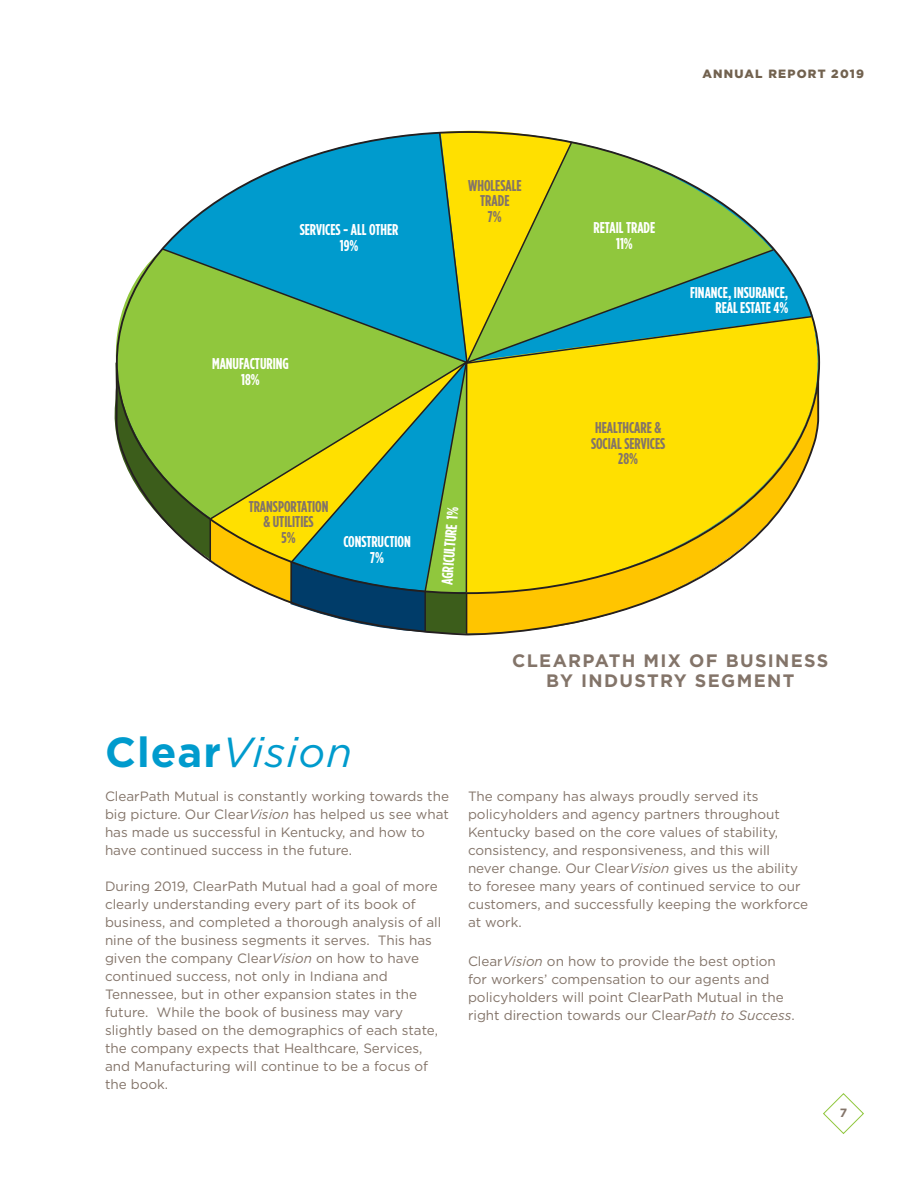
<style>
.page{position:relative;width:918px;height:1188px;background:#fff}
.page>*{position:absolute;margin:0;border:0;box-sizing:border-box;transform-origin:0 0}
.t1{font:italic 42px "Gotham HTF";letter-spacing:.025em;color:#009bcd}
.t2{font:700 18px/19.5px "Gotham HTF";letter-spacing:.075em;color:#837469;text-align:center}
.t3{font:700 condensed 15.6px/15.6px "Gotham HTF";color:#fff;text-align:center}
.t4{font:700 condensed 15.6px/15.6px "Gotham HTF";color:#837469;text-align:center}
.t5{font:13.5px/18px "Gotham HTF";color:#837469}
.t6{font:900 12px "Gotham HTF";letter-spacing:.1em;color:#72624f}
.t7{font:700 12px "Gotham HTF";color:#837469}
.s1{font-weight:700;font-style:normal}
.s2{font-style:italic}
</style>
<div class="page">
<svg style="left:823px;top:1093px;width:41px;height:41px"></svg>
<svg style="left:270px;top:595px;width:397px;height:41px"></svg>
<svg style="left:114px;top:250px;width:46px;height:267px;fill:#90c73d"></svg>
<hr style="left:291px;top:561px;width:1px;height:41px;background:#241f1f">
<svg style="left:160px;top:130px;width:653px;height:465px;background:#a1c65e"></svg>
<p class="t6" style="left:703px;top:66px;width:163px">ANNUAL REPORT 2019</p>
<p class="t3" style="left:300px;top:221px;width:100px">SERVICES - ALL OTHER<br>19%</p>
<p class="t3" style="left:212px;top:356px;width:78px">MANUFACTURING<br>18%</p>
<p class="t4" style="left:468px;top:177px;width:55px">WHOLESALE<br>TRADE<br>7%</p>
<p class="t4" style="left:249px;top:498px;width:81px">TRANSPORTATION &amp; UTILITIES<br>5%</p>
<p class="t3" style="left:343px;top:534px;width:69px">CONSTRUCTION<br>7%</p>
<p class="t3" style="left:439px;top:584px;width:80px;rotate:-86deg">AGRICULTURE 1%</p>
<p class="t3" style="left:594px;top:219px;width:63px">RETAIL TRADE<br>11%</p>
<p class="t3" style="left:690px;top:284px;width:100px;text-align:right">FINANCE, INSURANCE,<br>REAL ESTATE 4%</p>
<p class="t4" style="left:591px;top:419px;width:76px">HEALTHCARE &amp;<br>SOCIAL SERVICES<br>28%</p>
<h1 class="t1" style="left:105px;top:728px;width:249px"><span class="s1">Clear</span>Vision</h1>
<p class="t5" style="left:105px;top:787px;width:346px">ClearPath Mutual is constantly working towards the big picture. Our Clear<span class="s2">Vision</span> has helped us see what has made us successful in Kentucky, and how to have continued success in the future.</p>
<p class="t5" style="left:105px;top:877px;width:338px">During 2019, ClearPath Mutual had a goal of more clearly understanding every part of its book of business, and completed a thorough analysis of all nine of the business segments it serves. This has given the company Clear<span class="s2">Vision</span> on how to have continued success, not only in Indiana and Tennessee, but in other expansion states in the future. While the book of business may vary slightly based on the demographics of each state, the company expects that Healthcare, Services, and Manufacturing will continue to be a focus of the book.</p>
<h2 class="t2" style="left:512px;top:651px;width:318px">CLEARPATH MIX OF BUSINESS<br>BY INDUSTRY SEGMENT</h2>
<p class="t5" style="left:468px;top:787px;width:342px">The company has always proudly served its policyholders and agency partners throughout Kentucky based on the core values of stability, consistency, and responsiveness, and this will never change. Our Clear<span class="s2">Vision</span> gives us the ability to foresee many years of continued service to our customers, and successfully keeping the workforce at work.</p>
<p class="t5" style="left:468px;top:952px;width:328px">Clear<span class="s2">Vision</span> on how to provide the best option for workers’ compensation to our agents and policyholders will point ClearPath Mutual in the right direction towards our Clear<span class="s2">Path to Success</span>.</p>
<p class="t7" style="left:840px;top:1106px;width:9px">7</p>
</div>
